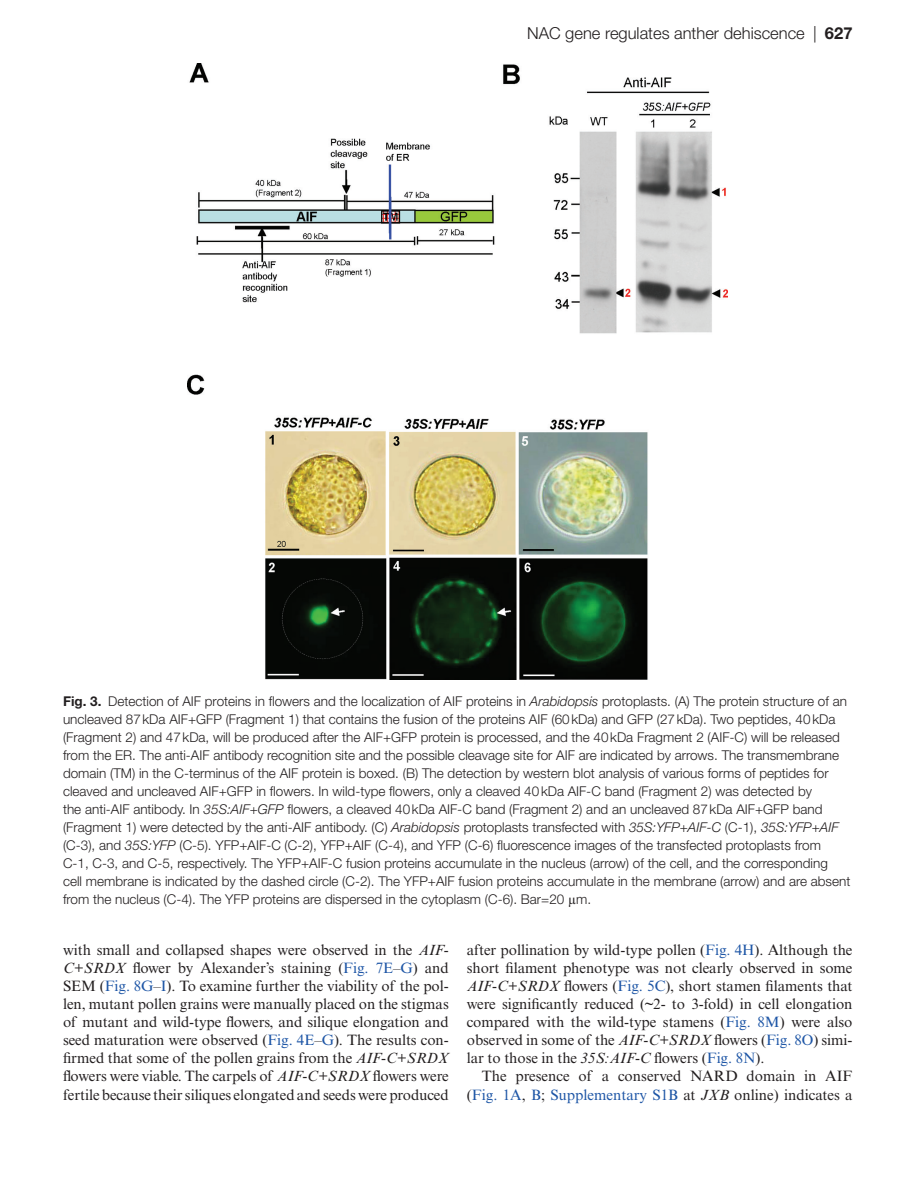
<style>
.page{position:relative;width:919px;height:1187px;background:#fff}
.page>*{position:absolute;margin:0;border:0;box-sizing:border-box;transform-origin:0 0}
.t1{font:300 16.5px "Helvetica Neue LT Std";color:#231f20}
.t2{font:15px/18px "Times New Roman MT Std";letter-spacing:-.005em;color:#231f20;text-align:justify}
.t3{font:300 13.5px/18px "Helvetica Neue LT Std";color:#231f20}
.s1{font-weight:700}
.s2{font-style:italic}
.s3{font-family:"Gandhari Unicode";font-weight:400}
.s4{color:#1e56a6}
</style>
<div class="page">
<img style="left:187px;top:63px;width:540px;height:616px">
<p class="t1" style="left:527px;top:23px;width:327px">NAC gene regulates anther dehiscence | <span class="s1">627</span></p>
<p class="t3" style="left:63px;top:692px;width:788px"><span class="s1">Fig. 3.</span> Detection of AIF proteins in flowers and the localization of AIF proteins in <span class="s2">Arabidopsis</span> protoplasts. (A) The protein structure of an uncleaved 87kDa AIF+GFP (Fragment 1) that contains the fusion of the proteins AIF (60kDa) and GFP (27kDa). Two peptides, 40kDa (Fragment 2) and 47kDa, will be produced after the AIF+GFP protein is processed, and the 40kDa Fragment 2 (AIF<span class="s2">-</span>C) will be released from the ER. The anti-AIF antibody recognition site and the possible cleavage site for AIF are indicated by arrows. The transmembrane domain (TM) in the C-terminus of the AIF protein is boxed. (B) The detection by western blot analysis of various forms of peptides for cleaved and uncleaved AIF+GFP in flowers. In wild-type flowers, only a cleaved 40kDa AIF<span class="s2">-</span>C band (Fragment 2) was detected by<br>the anti-AIF antibody. In <span class="s2">35S:AIF+GFP</span> flowers, a cleaved 40kDa AIF<span class="s2">-</span>C band (Fragment 2) and an uncleaved 87kDa AIF+GFP band (Fragment 1) were detected by the anti-AIF antibody. (C) <span class="s2">Arabidopsis</span> protoplasts transfected with <span class="s2">35S:YFP+AIF-C</span> (C-1), <span class="s2">35S:YFP+AIF </span>(C-3), and <span class="s2">35S:YFP</span> (C-5). YFP+AIF-C (C-2), YFP+AIF (C-4), and YFP (C-6) fluorescence images of the transfected protoplasts from<br>C-1, C-3, and C-5, respectively. The YFP+AIF-C fusion proteins accumulate in the nucleus (arrow) of the cell, and the corresponding<br>cell membrane is indicated by the dashed circle (C-2). The YFP+AIF fusion proteins accumulate in the membrane (arrow) and are absent from the nucleus (C-4). The YFP proteins are dispersed in the cytoplasm (C-6). Bar=20 <span class="s3">μ</span>m.</p>
<p class="t2" style="left:63px;top:941px;width:387px">with small and collapsed shapes were observed in the <span class="s2">AIF-C+SRDX</span> flower by Alexander’s staining (<span class="s4">Fig. 7E</span>–<span class="s4">G</span>) and SEM (<span class="s4">Fig. 8G</span>–<span class="s4">I</span>). To examine further the viability of the pol&shy;len, mutant pollen grains were manually placed on the stigmas of mutant and wild-type flowers, and silique elongation and seed maturation were observed (<span class="s4">Fig. 4E</span>–<span class="s4">G</span>). The results con&shy;firmed that some of the pollen grains from the <span class="s2">AIF-C+SRDX </span>flowers were viable. The carpels of <span class="s2">AIF-C+SRDX</span> flowers were fertile because their siliques elongated and seeds were produced</p>
<p class="t2" style="left:466px;top:941px;width:387px">after pollination by wild-type pollen (<span class="s4">Fig. 4H</span>). Although the short filament phenotype was not clearly observed in some <span class="s2">AIF-C+SRDX</span> flowers (<span class="s4">Fig. 5C</span>), short stamen filaments that were significantly reduced (~2- to 3-fold) in cell elongation compared with the wild-type stamens (<span class="s4">Fig. 8M</span>) were also observed in some of the <span class="s2">AIF-C+SRDX</span> flowers (<span class="s4">Fig. 8O</span>) simi&shy;lar to those in the <span class="s2">35S:AIF-C</span> flowers (<span class="s4">Fig. 8N</span>).</p>
<p class="t2" style="left:466px;top:1067px;width:387px;text-align:right">The presence of a conserved NARD domain in AIF (<span class="s4">Fig. 1A</span>, <span class="s4">B</span>; <span class="s4">Supplementary S1B</span> at <span class="s2">JXB</span> online) indicates a</p>
</div>
